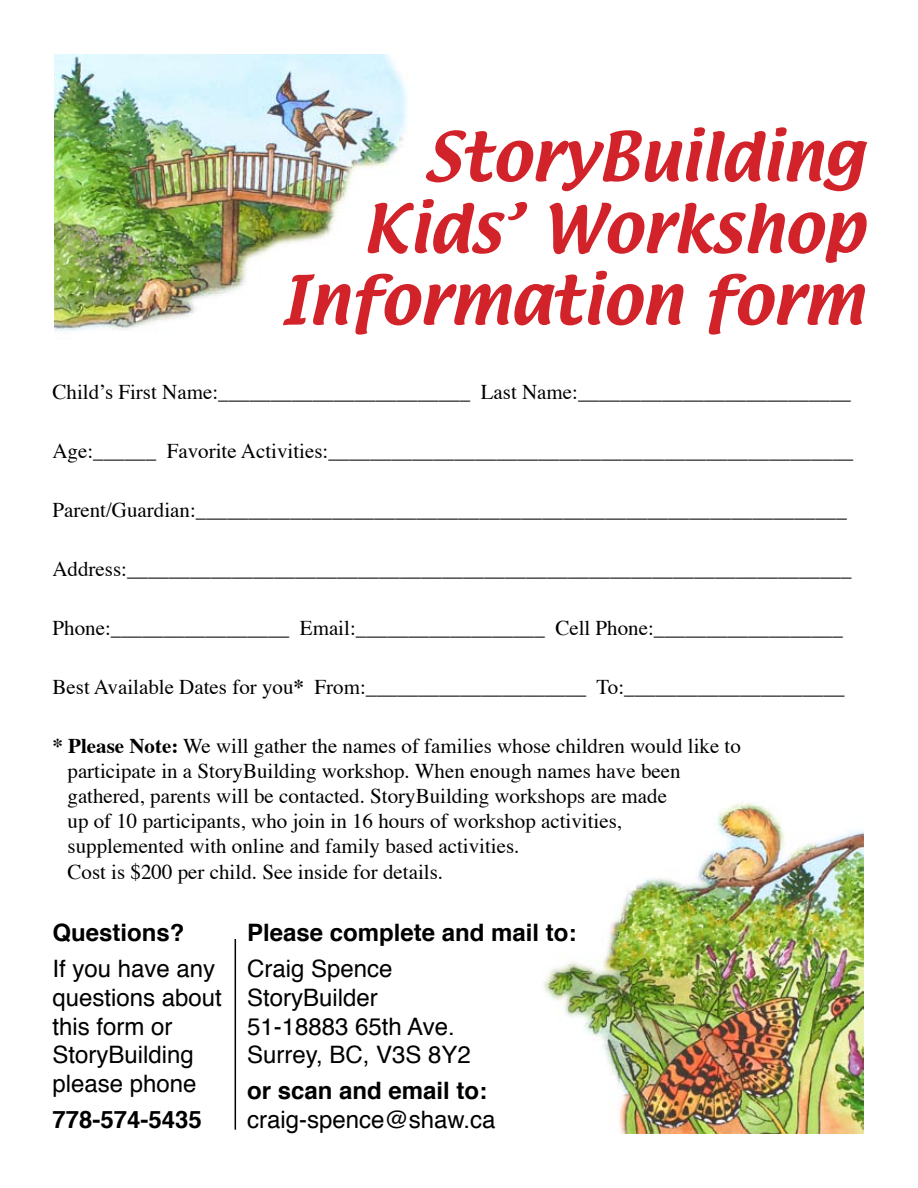
<style>
.page{position:relative;width:918px;height:1188px;background:#fff}
.page>*{position:absolute;margin:0;border:0;box-sizing:border-box;transform-origin:0 0}
.t1{font:59.7px/71.7px "Textile";color:#d2232a;text-align:right}
.t2{font:24px/28.8px "Helvetica";color:#000}
.t3{font:700 24px "Helvetica";color:#000}
.t4{font:21px/25.2px "Times";color:#000}
.s1{font-weight:700}
</style>
<div class="page">
<img style="left:54px;top:54px;width:353px;height:277px">
<img style="left:543px;top:802px;width:321px;height:332px">
<hr style="left:235px;top:939px;width:1px;height:191px;background:#000">
<h1 class="t1" style="left:280px;top:123px;width:585px">StoryBuilding<br>Kids’ Workshop<br>Information form</h1>
<p class="t4" style="left:52px;top:377px;width:800px">Child’s First Name:________________________ Last Name:__________________________</p>
<p class="t4" style="left:52px;top:436px;width:802px">Age:______ Favorite Activities:__________________________________________________</p>
<p class="t4" style="left:52px;top:495px;width:796px">Parent/Guardian:______________________________________________________________</p>
<p class="t4" style="left:52px;top:554px;width:801px">Address:_____________________________________________________________________</p>
<p class="t4" style="left:52px;top:613px;width:792px">Phone:_________________ Email:__________________ Cell Phone:__________________</p>
<p class="t4" style="left:52px;top:672px;width:794px">Best Available Dates for you<span class="s1">*</span> From:_____________________ To:_____________________</p>
<p class="t4" style="left:68px;top:731px;width:675px;text-indent:-15px"><span class="s1">* Please Note:</span> We will gather the names of families whose children would like to participate in a StoryBuilding workshop. When enough names have been gathered, parents will be contacted. StoryBuilding workshops are made<br>up of 10 participants, who join in 16 hours of workshop activities, supplemented with online and family based activities.<br>Cost is $200 per child. See inside for details.</p>
<p class="t3" style="left:52px;top:911px;width:134px">Questions?</p>
<p class="t2" style="left:52px;top:953px;width:171px">If you have any questions about this form or<br>StoryBuilding please phone</p>
<p class="t3" style="left:52px;top:1098px;width:151px">778-574-5435</p>
<p class="t3" style="left:247px;top:911px;width:331px">Please complete and mail to:</p>
<p class="t2" style="left:247px;top:953px;width:225px">Craig Spence<br>StoryBuilder<br>51-18883 65th Ave.<br>Surrey, BC, V3S 8Y2</p>
<p class="t3" style="left:247px;top:1069px;width:242px">or scan and email to:</p>
<p class="t2" style="left:247px;top:1104px;width:250px">craig-spence@shaw.ca</p>
</div>
